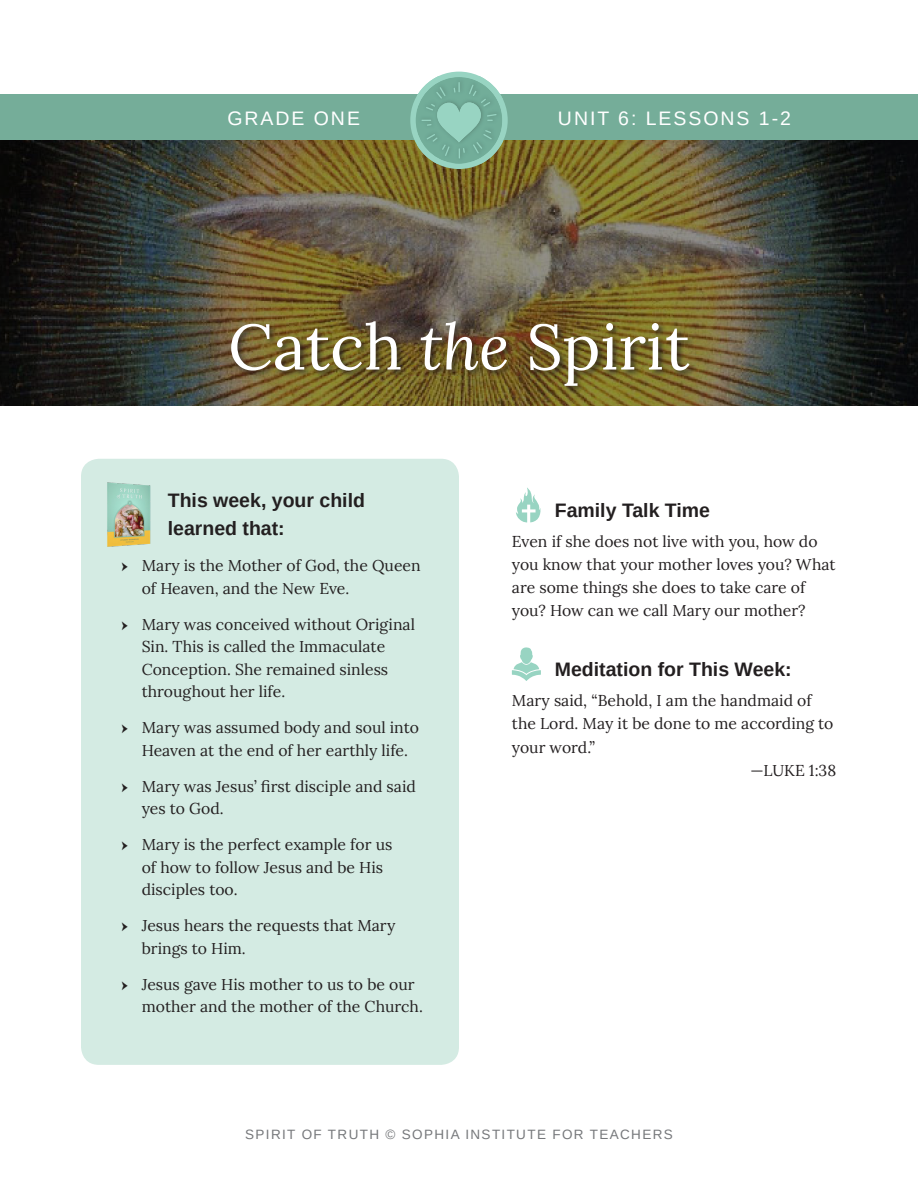
<style>
.page{position:relative;width:918px;height:1188px;background:#fff}
.page>*{position:absolute;margin:0;border:0;box-sizing:border-box;transform-origin:0 0}
.t1{font:63.9px "Lora";color:#fff}
.Subhead{font:700 19.5px/28.5px "Arimo";color:#231f20}
.Lesson_number{font:19.5px "Arimo";letter-spacing:.1em;color:#fff}
.Body_text{font:15.75px/22.5px "Lora";color:#231f20}
.t2{font:13.5px "Arimo";letter-spacing:.1em;color:#76787b}
.s1{font-style:italic}
.s2{font-family:"Minion Pro"}
</style>
<div class="page">
<svg style="left:516px;top:488px;width:25px;height:35px"></svg>
<svg style="left:512px;top:647px;width:29px;height:34px"></svg>
<img style="left:0;top:140px;width:918px;height:266px">
<div style="left:229px;top:319px;width:468px;height:75px;background:#231f20;opacity:.7"></div>
<div style="left:0;top:95px;width:918px;height:45px;background:#75ad99"></div>
<svg style="left:410px;top:72px;width:98px;height:97px"></svg>
<div style="left:81px;top:459px;width:378px;height:606px;background:#d4ebe3;border-radius:18px"></div>
<img style="left:107px;top:482px;width:44px;height:65px">
<p class="Lesson_number" style="left:227px;top:105px;width:134px">GRADE ONE</p>
<p class="Lesson_number" style="left:558px;top:105px;width:235px">UNIT 6: LESSONS 1-2</p>
<p class="t1" style="left:228px;top:298px;width:463px">Catch <span class="s1">the</span> Spirit</p>
<p class="Subhead" style="left:168px;top:486px;width:199px">This week, your child learned that:</p>
<p class="Body_text" style="left:142px;top:553px;width:280px;text-indent:-20px"><span class="s2">ӹ</span> Mary is the Mother of God, the Queen of Heaven, and the New Eve.</p>
<p class="Body_text" style="left:142px;top:612px;width:275px;text-indent:-20px"><span class="s2">ӹ</span> Mary was conceived without Original<br>Sin. This is called the Immaculate<br>Conception. She remained sinless throughout her life.</p>
<p class="Body_text" style="left:122px;top:715px;width:299px;text-align:center"><span class="s2">ӹ</span> Mary was assumed body and soul into<br>Heaven at the end of her earthly life.</p>
<p class="Body_text" style="left:142px;top:774px;width:276px;text-indent:-20px"><span class="s2">ӹ</span> Mary was Jesus’ first disciple and said yes to God.</p>
<p class="Body_text" style="left:142px;top:832px;width:252px;text-indent:-20px"><span class="s2">ӹ</span> Mary is the perfect example for us of how to follow Jesus and be His disciples too.</p>
<p class="Body_text" style="left:142px;top:913px;width:255px;text-indent:-20px"><span class="s2">ӹ</span> Jesus hears the requests that Mary brings to Him.</p>
<p class="Body_text" style="left:142px;top:972px;width:283px;text-indent:-20px"><span class="s2">ӹ</span> Jesus gave His mother to us to be our mother and the mother of the Church.</p>
<p class="Subhead" style="left:555px;top:496px;width:157px">Family Talk Time</p>
<p class="Body_text" style="left:512px;top:528px;width:325px;line-height:23.2px">Even if she does not live with you, how do you know that your mother loves you? What are some things she does to take care of you? How can we call Mary our mother?</p>
<p class="Subhead" style="left:555px;top:655px;width:238px">Meditation for This Week:</p>
<p class="Body_text" style="left:512px;top:688px;width:323px;line-height:23.2px">Mary said, “Behold, I am the handmaid of the Lord. May it be done to me according to your word.”</p>
<p class="Body_text" style="left:750px;top:758px;width:87px">—LUKE 1:38</p>
<p class="t2" style="left:245px;top:1126px;width:429px">SPIRIT OF TRUTH © SOPHIA INSTITUTE FOR TEACHERS</p>
</div>
